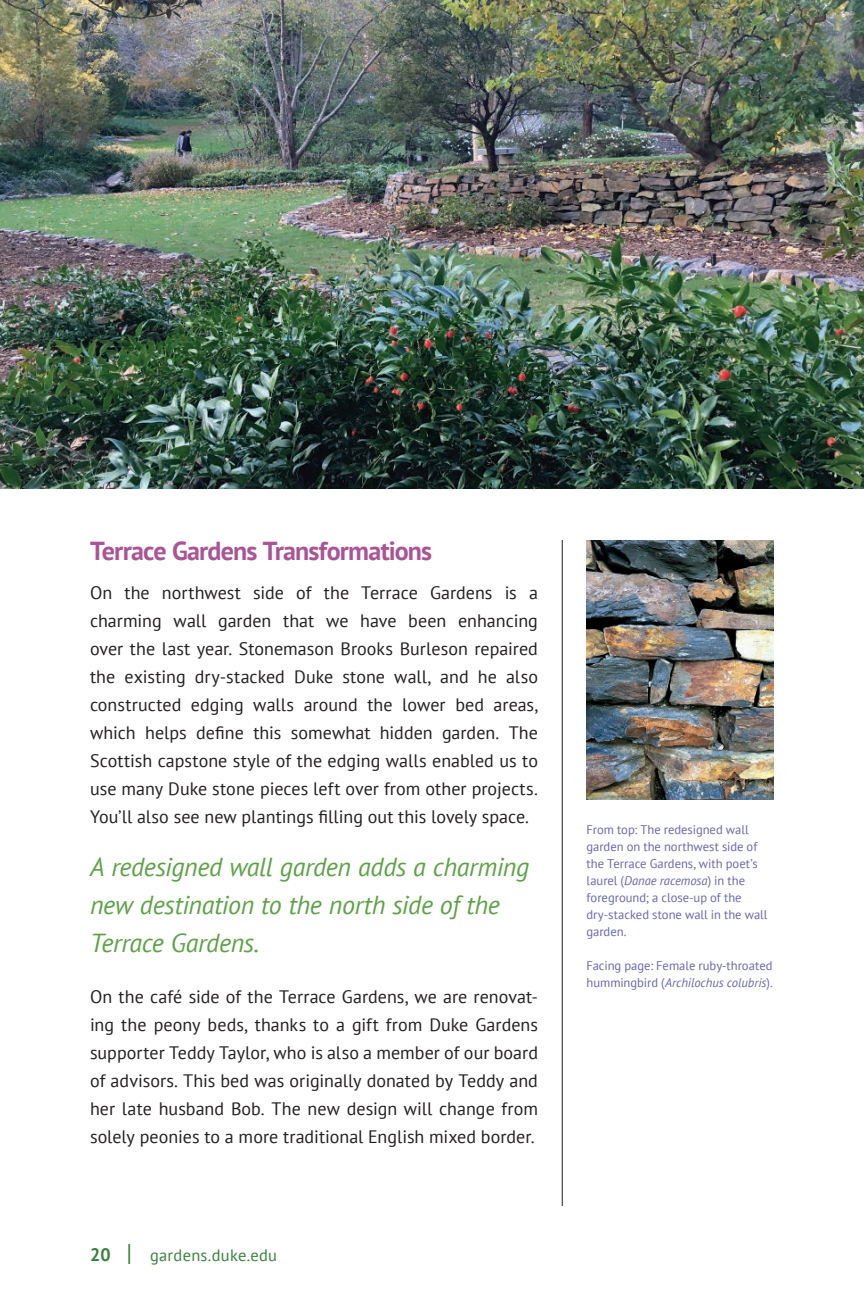
<style>
.page{position:relative;width:864px;height:1296px;background:#fff}
.page>*{position:absolute;margin:0;border:0;box-sizing:border-box;transform-origin:0 0}
.t1{font:italic 26px/38px "PT Sans";letter-spacing:-.015em;color:#5ea149}
.t2{font:700 26px "PT Sans";letter-spacing:-.03em;color:#a95495}
.t3{font:18px/28px "PT Sans";color:#231f20;text-align:justify}
.t4{font:16.4px "PT Sans";letter-spacing:.02em;color:#397f3c}
.t5{font:12.6px/17px "PT Sans";color:#6a66ae}
.s1{font-weight:700;font-size:18px}
.s2{font-size:24px}
.s3{font-style:italic}
</style>
<div class="page">
<hr style="left:562px;top:540px;width:1px;height:666px;background:#231f20">
<img style="left:0;top:0;width:863px;height:488px">
<img style="left:586px;top:540px;width:188px;height:259px">
<img style="left:863px;top:0;width:1px;height:489px">
<h1 class="t2" style="left:90px;top:533px;width:344px">Terrace Gardens Transformations</h1>
<p class="t3" style="left:90px;top:578px;width:450px">On the northwest side of the Terrace Gardens is a charming wall garden that we have been enhancing over the last year. Stonemason Brooks Burleson repaired the existing dry-stacked Duke stone wall, and he also constructed edging walls around the lower bed areas, which helps define this somewhat hidden garden. The Scottish capstone style of the edging walls enabled us to use many Duke stone pieces left over from other projects.<br>You’ll also see new plantings filling out this lovely space.</p>
<h1 class="t1" style="left:90px;top:848px;width:441px">A redesigned wall garden adds a charming new destination to the north side of the<br>Terrace Gardens.</h1>
<p class="t3" style="left:90px;top:982px;width:450px">On the café side of the Terrace Gardens, we are renovat&shy;ing the peony beds, thanks to a gift from Duke Gardens supporter Teddy Taylor, who is also a member of our board of advisors. This bed was originally donated by Teddy and her late husband Bob. The new design will change from solely peonies to a more traditional English mixed border.</p>
<p class="t4" style="left:90px;top:1244px;width:189px"><span class="s1">20</span> <span class="s2">|</span> gardens.duke.edu</p>
<p class="t5" style="left:586px;top:821px;width:183px">From top: The redesigned wall garden on the northwest side of the Terrace Gardens, with poet’s laurel (<span class="s3">Danae racemosa</span>) in the foreground; a close-up of the dry-stacked stone wall in the wall garden.</p>
<p class="t5" style="left:587px;top:957px;width:188px">Facing page: Female ruby-throated hummingbird (<span class="s3">Archilochus colubris</span>).</p>
</div>
